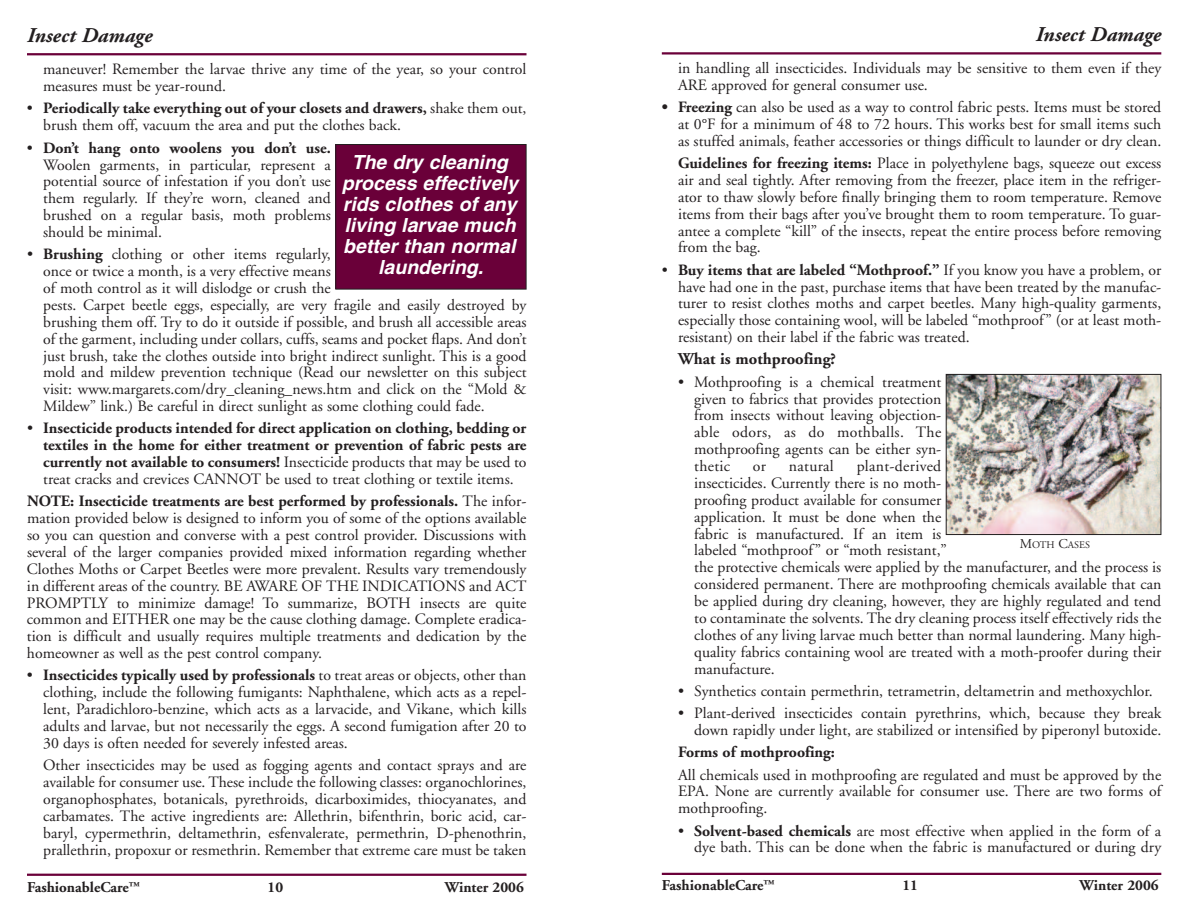
<style>
.page{position:relative;width:1188px;height:918px;background:#fff}
.page>*{position:absolute;margin:0;border:0;box-sizing:border-box;transform-origin:0 0}
.t1{font:italic 700 21px "Adobe Garamond";color:#231f20}
.t2{font:italic 700 19.5px/21px "Helvetica";color:#fff;text-align:center}
.t3{font:700 16.5px "Adobe Garamond";color:#231f20}
.t4{font:15.75px/17px "Adobe Garamond";color:#231f20;text-align:justify}
.t5{font:700 15.75px/17px "Adobe Garamond";color:#231f20;text-align:justify}
.t6{font:15.75px "Adobe Garamond";letter-spacing:.02em;color:#231f20}
.t7{font:700 15px "Adobe Garamond";color:#231f20}
.t8{font:10.2px "Adobe Garamond";color:#231f20}
.s1{font-weight:700}
.s2{font-weight:400}
.s3{font-size:13.5px}
</style>
<div class="page">
<div style="left:336px;top:145px;width:190px;height:144px;background:#6a0039"></div>
<div style="left:335px;top:144px;width:191px;height:146px;border:1px solid #231f20"></div>
<img style="left:948px;top:376px;width:211px;height:157px">
<div style="left:946px;top:374px;width:215px;height:161px;border:1px solid #231f20"></div>
<hr style="left:27px;top:53px;width:499px;height:2px;background:#6a0039">
<hr style="left:27px;top:874px;width:499px;height:2px;background:#6a0039">
<hr style="left:662px;top:52px;width:499px;height:3px;background:#6a0039">
<hr style="left:662px;top:873px;width:499px;height:2px;background:#6a0039">
<h1 class="t1" style="left:27px;top:27px;width:127px">Insect Damage</h1>
<p class="t4" style="left:43px;top:62px;width:485px">maneuver! Remember the larvae thrive any time of the year, so your control measures must be year-round.</p>
<p class="t4" style="left:43px;top:101px;width:485px;text-indent:-16px">• <span class="s1">Periodically take everything out of your closets and drawers,</span> shake them out, brush them off, vacuum the area and put the clothes back.</p>
<p class="t4" style="left:43px;top:141px;width:289px;text-indent:-16px">• <span class="s1">Don’t hang onto woolens you don’t use.<br></span>Woolen garments, in particular, represent a potential source of infestation if you don’t use them regularly. If they’re worn, cleaned and brushed on a regular basis, moth problems should be minimal.</p>
<p class="t4" style="left:43px;top:247px;width:485px;text-align:left;text-indent:-16px">• <span class="s1">Brushing</span> clothing or other items regularly,<br>once or twice a month, is a very effective means<br>of moth control as it will dislodge or crush the<br>pests. Carpet beetle eggs, especially, are very fragile and easily destroyed by brushing them off. Try to do it outside if possible, and brush all accessible areas of the garment, including under collars, cuffs, seams and pocket flaps. And don’t just brush, take the clothes outside into bright indirect sunlight. This is a good mold and mildew prevention technique (Read our newsletter on this subject visit: www.margarets.com/dry_cleaning_news.htm and click on the “Mold &amp; Mildew” link.) Be careful in direct sunlight as some clothing could fade.</p>
<p class="t5" style="left:43px;top:421px;width:485px;text-indent:-16px"><span class="s2">•</span> Insecticide products intended for direct application on clothing, bedding or textiles in the home for either treatment or prevention of fabric pests are currently not available to consumers! <span class="s2">Insecticide products that may be used to treat cracks and crevices CANNOT be used to treat clothing or textile items.</span></p>
<p class="t4" style="left:27px;top:494px;width:501px"><span class="s1">NOTE: Insecticide treatments are best performed by professionals.</span> The infor&shy;mation provided below is designed to inform you of some of the options available so you can question and converse with a pest control provider. Discussions with several of the larger companies provided mixed information regarding whether Clothes Moths or Carpet Beetles were more prevalent. Results vary tremendously in different areas of the country. BE AWARE OF THE INDICATIONS and ACT PROMPTLY to minimize damage! To summarize, BOTH insects are quite common and EITHER one may be the cause clothing damage. Complete eradica&shy;tion is difficult and usually requires multiple treatments and dedication by the homeowner as well as the pest control company.</p>
<p class="t4" style="left:43px;top:668px;width:485px;text-indent:-16px">• <span class="s1">Insecticides typically used by professionals</span> to treat areas or objects, other than clothing, include the following fumigants: Naphthalene, which acts as a repel&shy;lent, Paradichloro-benzine, which acts as a larvacide, and Vikane, which kills adults and larvae, but not necessarily the eggs. A second fumigation after 20 to 30 days is often needed for severely infested areas.</p>
<p class="t4" style="left:43px;top:758px;width:485px">Other insecticides may be used as fogging agents and contact sprays and are available for consumer use. These include the following classes: organochlorines, organophosphates, botanicals, pyrethroids, dicarboximides, thiocyanates, and carbamates. The active ingredients are: Allethrin, bifenthrin, boric acid, car&shy;baryl, cypermethrin, deltamethrin, esfenvalerate, permethrin, D-phenothrin, prallethrin, propoxur or resmethrin. Remember that extreme care must be taken</p>
<p class="t7" style="left:27px;top:881px;width:114px">FashionableCare<sup>™</sup></p>
<p class="t7" style="left:268px;top:881px;width:17px">10</p>
<p class="t7" style="left:445px;top:881px;width:80px">Winter 2006</p>
<p class="t2" style="left:342px;top:154px;width:178px">The dry cleaning process effectively rids clothes of any living larvae much better than normal laundering.</p>
<h1 class="t1" style="left:1036px;top:26px;width:127px">Insect Damage</h1>
<p class="t4" style="left:678px;top:61px;width:485px">in handling all insecticides. Individuals may be sensitive to them even if they<br>ARE approved for general consumer use.</p>
<p class="t4" style="left:678px;top:100px;width:485px;text-indent:-16px"><span class="s1">• Freezing</span> can also be used as a way to control fabric pests. Items must be stored at 0°F for a minimum of 48 to 72 hours. This works best for small items such as stuffed animals, feather accessories or things difficult to launder or dry clean.</p>
<p class="t4" style="left:678px;top:156px;width:485px"><span class="s1">Guidelines for freezing items:</span> Place in polyethylene bags, squeeze out excess air and seal tightly. After removing from the freezer, place item in the refriger&shy;ator to thaw slowly before finally bringing them to room temperature. Remove items from their bags after you’ve brought them to room temperature. To guar&shy;antee a complete “kill” of the insects, repeat the entire process before removing from the bag.</p>
<p class="t4" style="left:678px;top:263px;width:485px;text-indent:-16px">• <span class="s1">Buy items that are labeled “Mothproof.”</span> If you know you have a problem, or have had one in the past, purchase items that have been treated by the manufac&shy;turer to resist clothes moths and carpet beetles. Many high-quality garments, especially those containing wool, will be labeled “mothproof ” (or at least moth&shy;resistant) on their label if the fabric was treated.</p>
<p class="t3" style="left:678px;top:353px;width:160px">What is mothproofing?</p>
<p class="t4" style="left:694px;top:375px;width:249px;text-indent:-16px">• Mothproofing is a chemical treatment given to fabrics that provides protection from insects without leaving objection&shy;able odors, as do mothballs. The mothproofing agents can be either syn&shy;thetic</p>
<p class="t4" style="left:694px;top:459px;width:469px;text-align:left;text-indent:162px">plant-derived<br>insecticides. Currently there is no moth-<br>proofing product available for consumer<br>application. It must be done when the<br>fabric is manufactured. If an item is<br>labeled “mothproof” or “moth resistant,”<br>the protective chemicals were applied by the manufacturer, and the process is considered permanent. There are mothproofing chemicals available that can be applied during dry cleaning, however, they are highly regulated and tend to contaminate the solvents. The dry cleaning process itself effectively rids the clothes of any living larvae much better than normal laundering. Many high&shy;quality fabrics containing wool are treated with a moth-proofer during their manufacture.</p>
<p class="t4" style="left:678px;top:684px;width:476px">• Synthetics contain permethrin, tetrametrin, deltametrin and methoxychlor.</p>
<p class="t4" style="left:678px;top:706px;width:485px;text-align:right">• Plant-derived insecticides contain pyrethrins, which, because they break down rapidly under light, are stabilized or intensified by piperonyl butoxide.</p>
<p class="t5" style="left:678px;top:745px;width:158px">Forms of mothproofing:</p>
<p class="t4" style="left:678px;top:767px;width:485px">All chemicals used in mothproofing are regulated and must be approved by the EPA. None are currently available for consumer use. There are two forms of mothproofing.</p>
<p class="t4" style="left:678px;top:824px;width:485px;text-align:right">• <span class="s1">Solvent-based chemicals</span> are most effective when applied in the form of a dye bath. This can be done when the fabric is manufactured or during dry</p>
<p class="t7" style="left:662px;top:879px;width:114px">FashionableCare<sup>™</sup></p>
<p class="t7" style="left:902px;top:879px;width:17px">11</p>
<p class="t7" style="left:1080px;top:879px;width:80px">Winter 2006</p>
<p class="t4" style="left:753px;top:459px;width:15px">or</p>
<p class="t6" style="left:789px;top:460px;width:46px">natural</p>
<p class="t8" style="left:1020px;top:541px;width:72px"><span class="s3">M</span>OTH <span class="s3">C</span>ASES</p>
</div>
